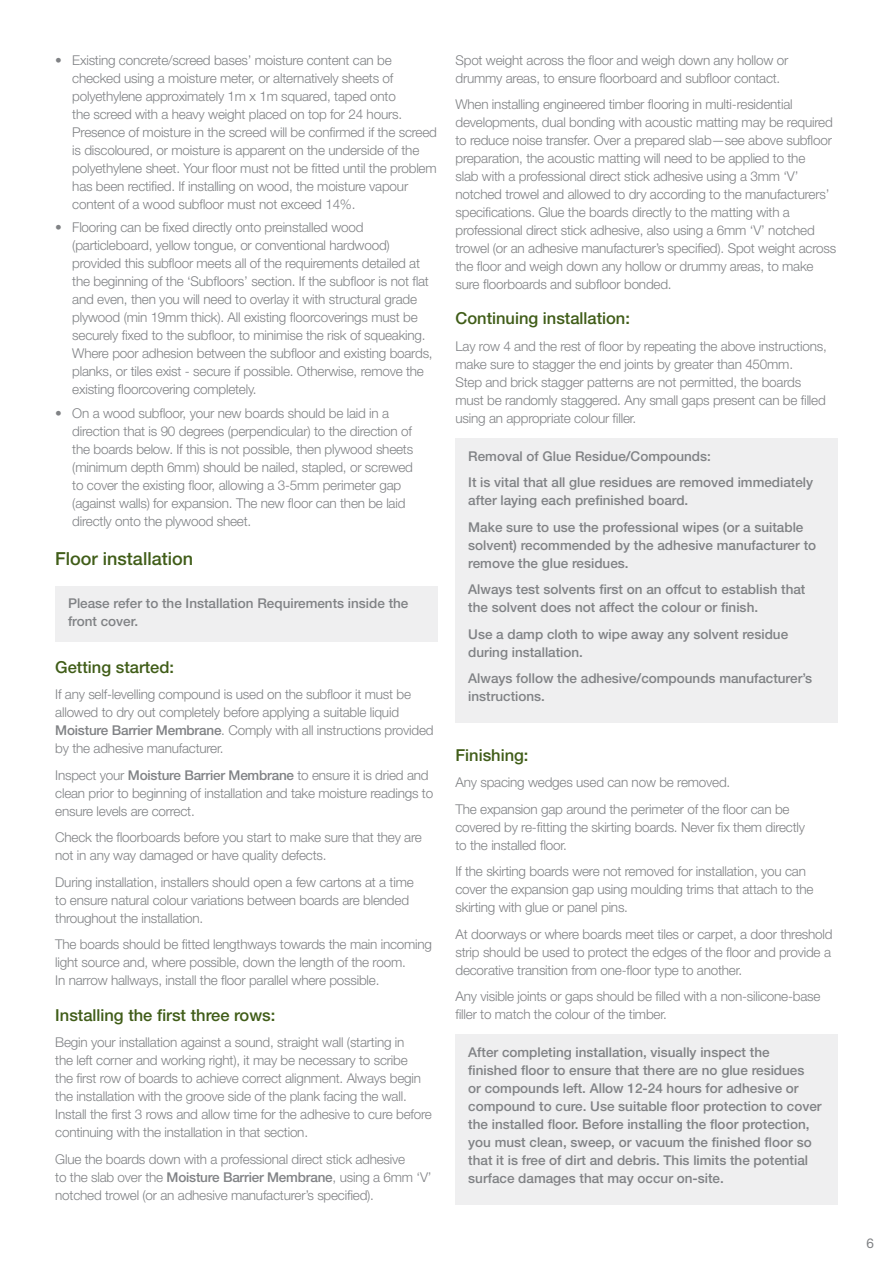
<style>
.page{position:relative;width:893px;height:1263px;background:#fff}
.page>*{position:absolute;margin:0;border:0;box-sizing:border-box;transform-origin:0 0}
.t1{font:500 18px "Helvetica Neue LT Std";color:#405d18}
.t2{font:500 16.5px "Helvetica Neue LT Std";color:#405d18}
.t3{font:300 13.5px/18px "Helvetica Neue LT Std";letter-spacing:-.015em;color:#808285}
.t4{font:500 13.5px/18px "Helvetica Neue LT Std";color:#808285}
.t5{font:13.5px "Helvetica Neue LT Std";color:#808285}
.s1{font-family:"Avenir LT Std";font-weight:500}
.s2{font-weight:500}
</style>
<div class="page">
<div style="left:55px;top:586px;width:383px;height:55px;background:#efeff0"></div>
<div style="left:455px;top:438px;width:383px;height:285px;background:#efeff0"></div>
<div style="left:455px;top:1034px;width:383px;height:171px;background:#efeff0"></div>
<p class="t3" style="left:72px;top:51px;width:366px;text-indent:-17px"><span class="s1">•</span> Existing concrete/screed bases’ moisture content can be checked using a moisture meter, or alternatively sheets of polyethylene approximately 1m x 1m squared, taped onto<br>the screed with a heavy weight placed on top for 24 hours.<br>Presence of moisture in the screed will be confirmed if the screed is discoloured, or moisture is apparent on the underside of the polyethylene sheet. Your floor must not be fitted until the problem has been rectified. If installing on wood, the moisture vapour content of a wood subfloor must not exceed 14%.</p>
<p class="t3" style="left:72px;top:218px;width:362px;text-indent:-17px"><span class="s1">•</span> Flooring can be fixed directly onto preinstalled wood (particleboard, yellow tongue, or conventional hardwood) provided this subfloor meets all of the requirements detailed at the beginning of the ‘Subfloors’ section. If the subfloor is not flat and even, then you will need to overlay it with structural grade plywood (min 19mm thick). All existing floorcoverings must be securely fixed to the subfloor, to minimise the risk of squeaking.<br>Where poor adhesion between the subfloor and existing boards, planks, or tiles exist - secure if possible. Otherwise, remove the existing floorcovering completely.</p>
<p class="t3" style="left:72px;top:403px;width:342px;text-indent:-17px"><span class="s1">•</span> On a wood subfloor, your new boards should be laid in a direction that is 90 degrees (perpendicular) to the direction of the boards below. If this is not possible, then plywood sheets (minimum depth 6mm) should be nailed, stapled, or screwed to cover the existing floor, allowing a 3-5mm perimeter gap (against walls) for expansion. The new floor can then be laid directly onto the plywood sheet.</p>
<h1 class="t1" style="left:55px;top:547px;width:139px">Floor installation</h1>
<p class="t4" style="left:68px;top:594px;width:342px">Please refer to the Installation Requirements inside the front cover.</p>
<p class="t2" style="left:55px;top:657px;width:120px">Getting started:</p>
<p class="t3" style="left:55px;top:685px;width:380px">If any self-levelling compound is used on the subfloor it must be allowed to dry out completely before applying a suitable liquid <span class="s2">Moisture Barrier Membrane</span>. Comply with all instructions provided by the adhesive manufacturer.</p>
<p class="t3" style="left:55px;top:766px;width:379px">Inspect your <span class="s2">Moisture Barrier Membrane</span> to ensure it is dried and clean prior to beginning of installation and take moisture readings to ensure levels are correct.</p>
<p class="t3" style="left:55px;top:828px;width:368px">Check the floorboards before you start to make sure that they are not in any way damaged or have quality defects.</p>
<p class="t3" style="left:55px;top:873px;width:360px">During installation, installers should open a few cartons at a time to ensure natural colour variations between boards are blended throughout the installation.</p>
<p class="t3" style="left:55px;top:935px;width:378px">The boards should be fitted lengthways towards the main incoming light source and, where possible, down the length of the room.<br>In narrow hallways, install the floor parallel where possible.</p>
<p class="t2" style="left:55px;top:1005px;width:222px">Installing the first three rows:</p>
<p class="t3" style="left:55px;top:1033px;width:378px">Begin your installation against a sound, straight wall (starting in<br>the left corner and working right), it may be necessary to scribe<br>the first row of boards to achieve correct alignment. Always begin the installation with the groove side of the plank facing the wall.<br>Install the first 3 rows and allow time for the adhesive to cure before continuing with the installation in that section.</p>
<p class="t3" style="left:55px;top:1149px;width:378px">Glue the boards down with a professional direct stick adhesive<br>to the slab over the <span class="s2">Moisture Barrier Membrane</span>, using a 6mm ‘V’ notched trowel (or an adhesive manufacturer’s specified).</p>
<p class="t3" style="left:455px;top:51px;width:334px">Spot weight across the floor and weigh down any hollow or drummy areas, to ensure floorboard and subfloor contact.</p>
<p class="t3" style="left:455px;top:95px;width:382px">When installing engineered timber flooring in multi-residential developments, dual bonding with acoustic matting may be required to reduce noise transfer. Over a prepared slab—see above subfloor preparation, the acoustic matting will need to be applied to the<br>slab with a professional direct stick adhesive using a 3mm ‘V’ notched trowel and allowed to dry according to the manufacturers’ specifications. Glue the boards directly to the matting with a professional direct stick adhesive, also using a 6mm ‘V’ notched trowel (or an adhesive manufacturer’s specified). Spot weight across the floor and weigh down any hollow or drummy areas, to make sure floorboards and subfloor bonded.</p>
<p class="t2" style="left:455px;top:309px;width:176px">Continuing installation:</p>
<p class="t3" style="left:455px;top:337px;width:373px">Lay row 4 and the rest of floor by repeating the above instructions, make sure to stagger the end joints by greater than 450mm.<br>Step and brick stagger patterns are not permitted, the boards must be randomly staggered. Any small gaps present can be filled using an appropriate colour filler.</p>
<p class="t4" style="left:468px;top:442px;width:346px;line-height:26.5px">Removal of Glue Residue/Compounds:<br>It is vital that all glue residues are removed immediately</p>
<p class="t4" style="left:468px;top:487px;width:337px;line-height:26.5px">after laying each prefinished board.<br>Make sure to use the professional wipes (or a suitable</p>
<p class="t4" style="left:468px;top:536px;width:349px">solvent) recommended by the adhesive manufacturer to remove the glue residues.</p>
<p class="t4" style="left:468px;top:580px;width:339px">Always test solvents first on an offcut to establish that the solvent does not affect the colour or finish.</p>
<p class="t4" style="left:468px;top:625px;width:321px">Use a damp cloth to wipe away any solvent residue during installation.</p>
<p class="t4" style="left:468px;top:669px;width:345px">Always follow the adhesive/compounds manufacturer’s instructions.</p>
<p class="t2" style="left:455px;top:745px;width:75px">Finishing:</p>
<p class="t3" style="left:455px;top:769px;width:336px;line-height:26.5px">Any spacing wedges used can now be removed.<br>The expansion gap around the perimeter of the floor can be</p>
<p class="t3" style="left:455px;top:817px;width:351px">covered by re-fitting the skirting boards. Never fix them directly to the installed floor.</p>
<p class="t3" style="left:455px;top:862px;width:360px">If the skirting boards were not removed for installation, you can cover the expansion gap using moulding trims that attach to the skirting with glue or panel pins.</p>
<p class="t3" style="left:455px;top:924px;width:378px;text-align:justify">At doorways or where boards meet tiles or carpet, a door threshold strip should be used to protect the edges of the floor and provide a decorative transition from one-floor type to another.</p>
<p class="t3" style="left:455px;top:987px;width:366px">Any visible joints or gaps should be filled with a non-silicone-base filler to match the colour of the timber.</p>
<p class="t4" style="left:468px;top:1043px;width:355px">After completing installation, visually inspect the finished floor to ensure that there are no glue residues<br>or compounds left. Allow 12-24 hours for adhesive or compound to cure. Use suitable floor protection to cover the installed floor. Before installing the floor protection, you must clean, sweep, or vacuum the finished floor so that it is free of dirt and debris. This limits the potential surface damages that may occur on-site.</p>
<p class="t5" style="left:866px;top:1235px;width:9px">6</p>
</div>
